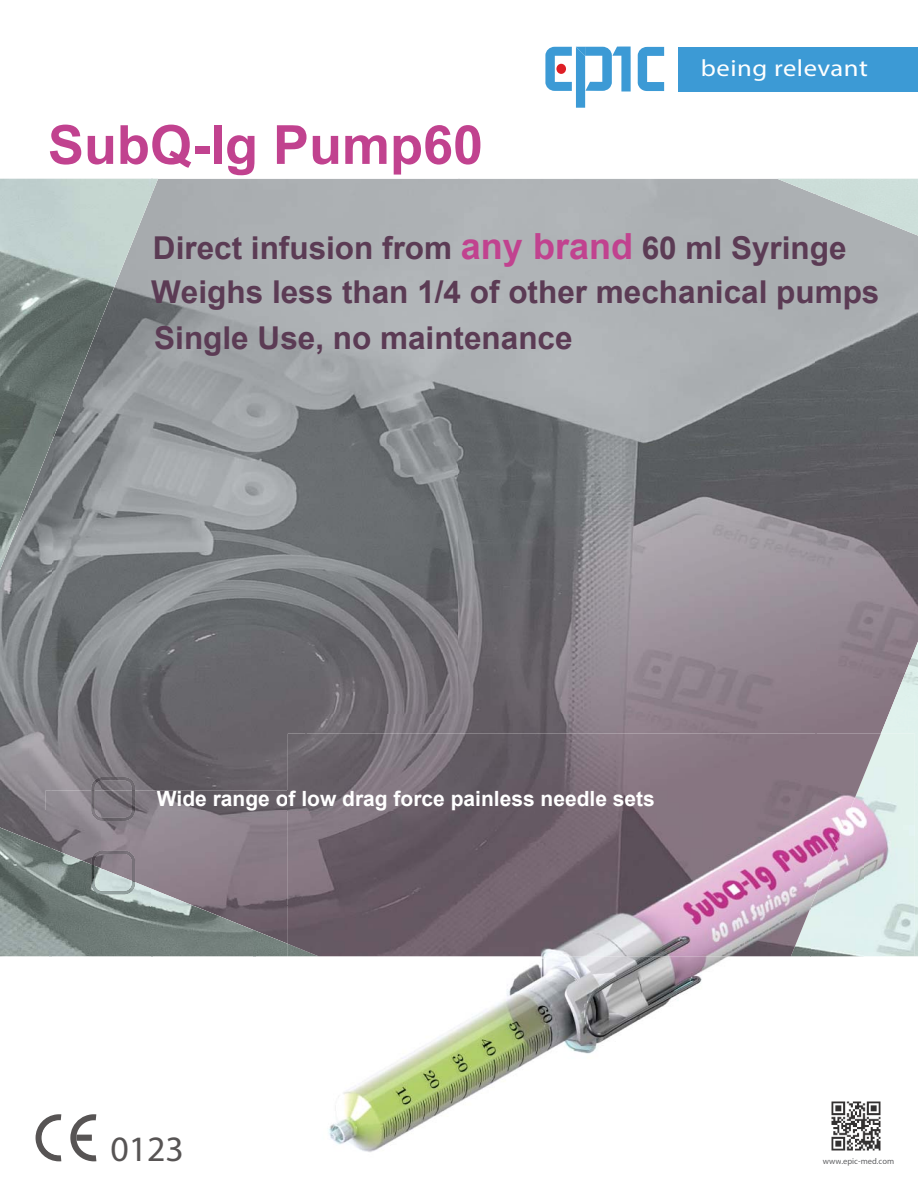
<style>
.page{position:relative;width:918px;height:1188px;background:#fff}
.page>*{position:absolute;margin:0;border:0;box-sizing:border-box;transform-origin:0 0}
.t1{font:700 54px "Arial";color:#c1428f}
.t2{font:35.85px "Myriad Pro";color:#575454}
.t3{font:700 31.5px "Arial";color:#5b3b54}
.t4{font:23.55px "Myriad Pro";letter-spacing:.02em;color:#fff;scale:1.13 1}
.t5{font:700 21px "Arial";color:#fff}
.t6{font:8.55px "Myriad Pro";color:#5f6062}
.s1{font-size:36px;color:#c1428f}
</style>
<div class="page">
<div style="left:679px;top:47px;width:239px;height:44px;background:#3c9ad5"></div>
<svg style="left:638px;top:47px;width:26px;height:44px"></svg>
<svg style="left:545px;top:47px;width:86px;height:61px"></svg>
<svg style="left:36px;top:1114px;width:61px;height:47px"></svg>
<img style="left:0;top:179px;width:101px;height:154px">
<img style="left:0;top:333px;width:50px;height:110px">
<img style="left:0;top:849px;width:50px;height:107px">
<img style="left:915px;top:753px;width:3px;height:203px">
<img style="left:50px;top:906px;width:101px;height:50px">
<img style="left:151px;top:906px;width:103px;height:50px">
<img style="left:254px;top:944px;width:34px;height:12px">
<img style="left:101px;top:179px;width:715px;height:535px">
<img style="left:816px;top:179px;width:102px;height:574px">
<img style="left:50px;top:293px;width:52px;height:613px">
<img style="left:0;top:443px;width:51px;height:406px">
<img style="left:101px;top:714px;width:205px;height:192px">
<img style="left:306px;top:714px;width:510px;height:20px">
<img style="left:191px;top:905px;width:97px;height:39px">
<img style="left:91px;top:851px;width:44px;height:31px">
<img style="left:91px;top:777px;width:44px;height:44px">
<img style="left:46px;top:790px;width:242px;height:20px">
<img style="left:91px;top:790px;width:44px;height:20px">
<img style="left:288px;top:956px;width:627px;height:196px">
<img style="left:824px;top:1094px;width:64px;height:58px">
<img style="left:881px;top:734px;width:34px;height:222px">
<img style="left:288px;top:734px;width:593px;height:222px">
<h1 class="t1" style="left:48px;top:115px;width:437px">SubQ-Ig Pump60</h1>
<p class="t4" style="left:701px;top:59px;width:149px">being relevant</p>
<p class="t3" style="left:153px;top:230px;width:695px">Direct infusion from <span class="s1">any brand</span> 60 ml Syringe</p>
<p class="t3" style="left:151px;top:274px;width:730px">Weighs less than 1/4 of other mechanical pumps</p>
<p class="t3" style="left:154px;top:321px;width:420px">Single Use, no maintenance</p>
<p class="t5" style="left:157px;top:787px;width:500px">Wide range of low drag force painless needle sets</p>
<p class="t2" style="left:110px;top:1135px;width:75px">0123</p>
<p class="t6" style="left:823px;top:1158px;width:73px">www.epic-med.com</p>
</div>
